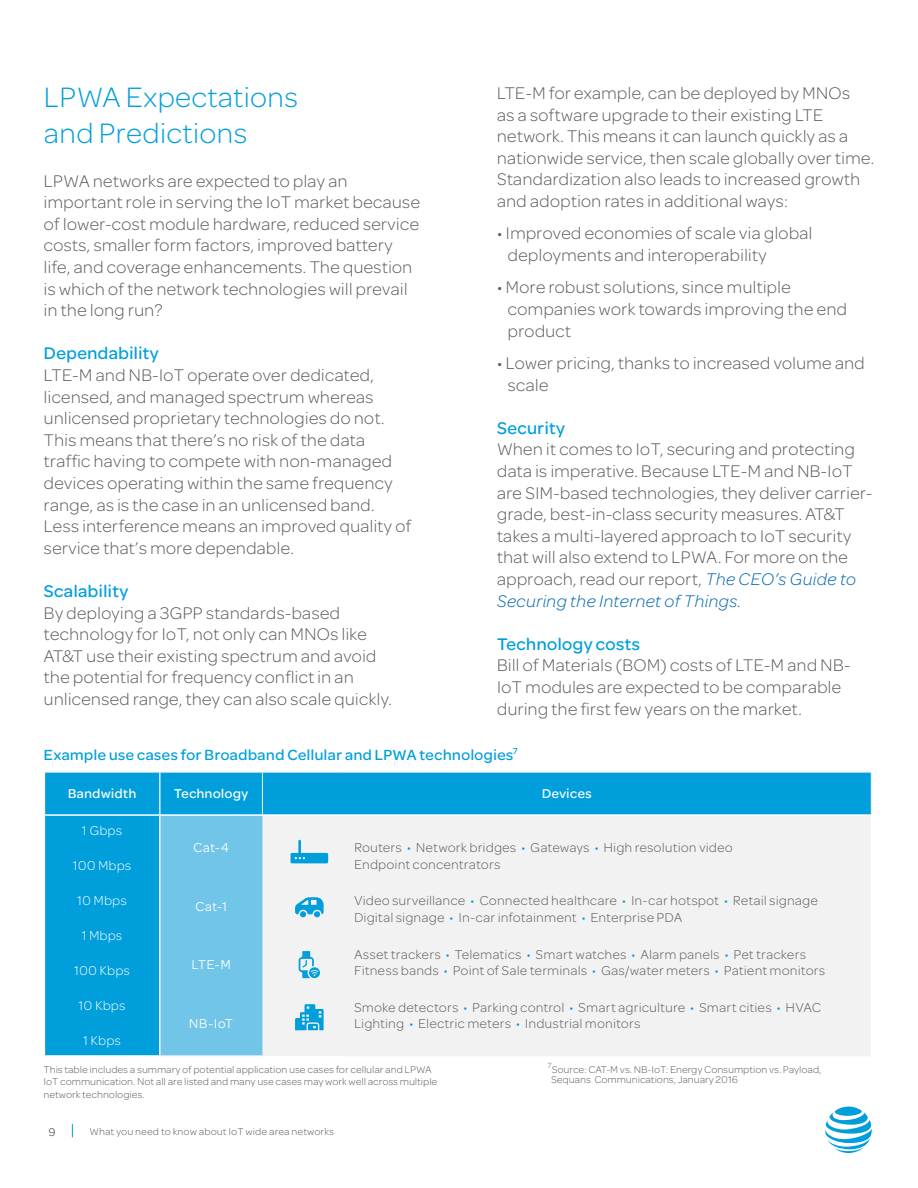
<style>
.page{position:relative;width:918px;height:1188px;background:#fff}
.page>*{position:absolute;margin:0;border:0;box-sizing:border-box;transform-origin:0 0}
.t1{font:30px/36px "Omnes ATTII Light";letter-spacing:-.01em;color:#009fdb}
.t2{font:18px/21.6px "Omnes ATTII Light";letter-spacing:-.01em;color:#5a5a5a}
.t3{font:18px "Omnes ATTII Medium";letter-spacing:-.01em;color:#009fdb}
.t4{font:15.6px "Omnes ATTII Medium";letter-spacing:-.005em;color:#009fdb}
.t5{font:13.65px/16.5px "Omnes ATTII Light";letter-spacing:.005em;color:#5a5a5a}
.t6{font:13.65px "Omnes ATTII Light";color:#fff}
.t7{font:13.65px "Omnes ATTII Medium";color:#fff}
.t8{font:13.65px "Omnes ATTII";letter-spacing:.01em;color:#fff}
.t9{font:12px "Omnes ATTII";color:#5a5a5a}
.t10{font:10.5px/12.6px "Omnes ATTII Light";letter-spacing:-.01em;color:#5a5a5a}
.s1{font-style:italic;color:#0568ae}
.s2{color:#009fdb}
</style>
<div class="page">
<svg style="left:825px;top:1107px;width:47px;height:46px"></svg>
<svg style="left:72px;top:1124px;width:1px;height:13px"></svg>
<div style="left:45px;top:773px;width:826px;height:282px;background:#009fdb"></div>
<div style="left:160px;top:815px;width:102px;height:241px;background:#71c5e8"></div>
<div style="left:262px;top:816px;width:609px;height:240px;background:#f2f2f2"></div>
<hr style="left:262px;top:773px;width:1px;height:41px;background:#f2f2f2">
<hr style="left:871px;top:773px;width:1px;height:41px;background:#f2f2f2">
<hr style="left:159px;top:773px;width:2px;height:41px;background:#f2f2f2">
<hr style="left:44px;top:814px;width:116px;height:2px;background:#fff">
<hr style="left:160px;top:814px;width:102px;height:2px;background:#fff">
<hr style="left:262px;top:814px;width:81px;height:2px;background:#fff">
<hr style="left:343px;top:814px;width:529px;height:2px;background:#fff">
<hr style="left:159px;top:816px;width:2px;height:239px;background:#f2f2f2">
<hr style="left:160px;top:1055px;width:102px;height:1px;background:#f2f2f2">
<hr style="left:343px;top:1055px;width:529px;height:1px;background:#f2f2f2">
<svg style="left:291px;top:840px;width:37px;height:23px"></svg>
<svg style="left:295px;top:897px;width:29px;height:20px"></svg>
<svg style="left:295px;top:1004px;width:29px;height:26px"></svg>
<svg style="left:299px;top:951px;width:21px;height:27px"></svg>
<h1 class="t1" style="left:44px;top:79px;width:256px">LPWA Expectations and Predictions</h1>
<p class="t2" style="left:44px;top:169px;width:378px">LPWA networks are expected to play an important role in serving the IoT market because of lower-cost module hardware, reduced service costs, smaller form factors, improved battery life, and coverage enhancements. The question is which of the network technologies will prevail in the long run?</p>
<p class="t3" style="left:44px;top:341px;width:117px">Dependability</p>
<p class="t2" style="left:44px;top:364px;width:370px">LTE-M and NB-IoT operate over dedicated, licensed, and managed spectrum whereas unlicensed proprietary technologies do not.<br>This means that there’s no risk of the data traffic having to compete with non-managed devices operating within the same frequency range, as is the case in an unlicensed band.<br>Less interference means an improved quality of service that’s more dependable.</p>
<p class="t3" style="left:44px;top:578px;width:86px">Scalability</p>
<p class="t2" style="left:44px;top:601px;width:350px">By deploying a 3GPP standards-based technology for IoT, not only can MNOs like AT&amp;T use their existing spectrum and avoid the potential for frequency conflict in an unlicensed range, they can also scale quickly.</p>
<p class="t2" style="left:497px;top:82px;width:379px">LTE-M for example, can be deployed by MNOs<br>as a software upgrade to their existing LTE network. This means it can launch quickly as a nationwide service, then scale globally over time.<br>Standardization also leads to increased growth and adoption rates in additional ways:</p>
<p class="t2" style="left:508px;top:222px;width:307px;text-indent:-11px">• Improved economies of scale via global deployments and interoperability</p>
<p class="t2" style="left:508px;top:276px;width:341px;text-indent:-11px">• More robust solutions, since multiple companies work towards improving the end product</p>
<p class="t2" style="left:508px;top:352px;width:359px;text-indent:-11px">• Lower pricing, thanks to increased volume and scale</p>
<p class="t3" style="left:497px;top:415px;width:70px">Security</p>
<p class="t2" style="left:497px;top:438px;width:377px">When it comes to IoT, securing and protecting data is imperative. Because LTE-M and NB-IoT are SIM-based technologies, they deliver carrier&shy;grade, best-in-class security measures. AT&amp;T takes a multi-layered approach to IoT security that will also extend to LPWA. For more on the approach, read our report, <span class="s1">The CEO’s Guide to Securing the Internet of Things.</span></p>
<p class="t3" style="left:497px;top:631px;width:145px">Technology costs</p>
<p class="t2" style="left:497px;top:654px;width:355px">Bill of Materials (BOM) costs of LTE-M and NB-<br>IoT modules are expected to be comparable during the first few years on the market.</p>
<p class="t4" style="left:44px;top:744px;width:476px">Example use cases for Broadband Cellular and LPWA technologies<sup>7</sup></p>
<p class="t7" style="left:68px;top:784px;width:70px">Bandwidth</p>
<p class="t7" style="left:174px;top:784px;width:76px">Technology</p>
<p class="t7" style="left:542px;top:784px;width:52px">Devices</p>
<p class="t6" style="left:82px;top:822px;width:42px">1 Gbps</p>
<p class="t6" style="left:73px;top:857px;width:60px">100 Mbps</p>
<p class="t6" style="left:77px;top:892px;width:51px">10 Mbps</p>
<p class="t6" style="left:82px;top:927px;width:42px">1 Mbps</p>
<p class="t6" style="left:74px;top:962px;width:57px">100 Kbps</p>
<p class="t6" style="left:79px;top:997px;width:48px">10 Kbps</p>
<p class="t6" style="left:83px;top:1031px;width:39px">1 Kbps</p>
<p class="t5" style="left:354px;top:839px;width:380px">Routers <span class="s2">•</span> Network bridges <span class="s2">•</span> Gateways <span class="s2">•</span> High resolution video<br>Endpoint concentrators</p>
<p class="t5" style="left:354px;top:892px;width:466px">Video surveillance <span class="s2">•</span> Connected healthcare <span class="s2">•</span> In-car hotspot <span class="s2">•</span> Retail signage<br>Digital signage <span class="s2">•</span> In-car infotainment <span class="s2">•</span> Enterprise PDA</p>
<p class="t5" style="left:354px;top:945px;width:473px">Asset trackers <span class="s2">•</span> Telematics <span class="s2">•</span> Smart watches <span class="s2">•</span> Alarm panels <span class="s2">•</span> Pet trackers<br>Fitness bands <span class="s2">•</span> Point of Sale terminals <span class="s2">•</span> Gas/water meters <span class="s2">•</span> Patient monitors</p>
<p class="t5" style="left:354px;top:999px;width:469px">Smoke detectors <span class="s2">•</span> Parking control <span class="s2">•</span> Smart agriculture <span class="s2">•</span> Smart cities <span class="s2">•</span> HVAC<br>Lighting <span class="s2">•</span> Electric meters <span class="s2">•</span> Industrial monitors</p>
<p class="t8" style="left:193px;top:839px;width:37px">Cat-4</p>
<p class="t8" style="left:195px;top:897px;width:34px">Cat-1</p>
<p class="t8" style="left:191px;top:956px;width:41px">LTE-M</p>
<p class="t8" style="left:189px;top:1014px;width:46px">NB-IoT</p>
<p class="t10" style="left:44px;top:1063px;width:395px">This table includes a summary of potential application use cases for cellular and LPWA<br>IoT communication. Not all are listed and many use cases may work well across multiple network technologies.</p>
<p class="t10" style="left:551px;top:1064px;width:272px;line-height:10.5px;text-indent:-3px"><sup>7</sup>Source: CAT-M vs. NB-IoT: Energy Consumption vs. Payload,<br>Sequans Communications, January 2016</p>
<p class="t9" style="left:49px;top:1124px;width:9px">9</p>
<p class="t10" style="left:90px;top:1125px;width:246px">What you need to know about IoT wide area networks</p>
</div>
